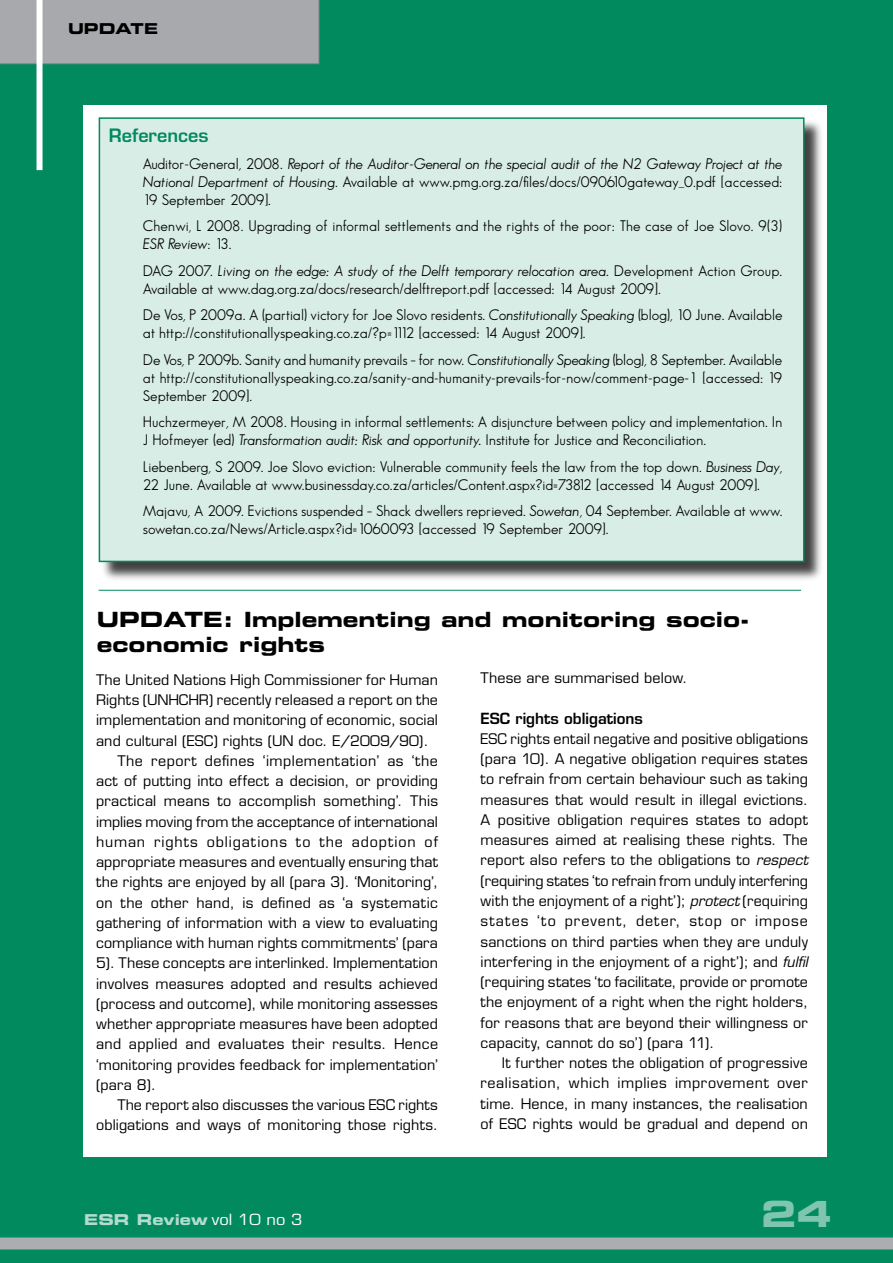
<style>
.page{position:relative;width:893px;height:1263px;background:#008a5e}
.page>*{position:absolute;margin:0;border:0;box-sizing:border-box;transform-origin:0 0}
.t1{font:36px "Eurostile Bold Extended Two";color:#80c5ae}
.t2{font:21px/25.2px "Eurostile Bold Extended Two";color:#000}
.t3{font:600 18px "Eurostile";color:#008a5e}
.t4{font:15px/18px "Sans Serif Book FLF";color:#000}
.t5{font:600 15px "Eurostile";color:#000}
.t6{font:15px "Eurostile Bold Extended Two";color:#b3dccf}
.t7{font:15px "Eurostile Bold Extended Two";color:#000}
.t8{font:14.25px/20.2px "Eurostile";letter-spacing:.01em;color:#000;text-align:justify}
.t9{font:14.25px "Eurostile";letter-spacing:.035em;color:#000}
.t10{font:14.25px "Eurostile";letter-spacing:.06em;color:#000}
.s1{font-style:italic}
.s2{font-family:"Eurostile";color:#fff}
</style>
<div class="page">
<div style="left:0;top:0;width:319px;height:64px;background:#a7a9ac"></div>
<div style="left:37px;top:0;width:6px;height:170px;background:#fff"></div>
<div style="left:0;top:1237px;width:893px;height:12px;background:#abadb0"></div>
<div style="left:83px;top:105px;width:744px;height:1052px;background:#fff"></div>
<div style="left:100px;top:119px;width:724px;height:462px;background:#000;opacity:.75"></div>
<div style="left:99px;top:118px;width:705px;height:443px;background:#d9ede7"></div>
<div style="left:99px;top:117px;width:705px;height:445px;border:2px solid #008a5e"></div>
<hr style="left:99px;top:590px;width:702px;height:1px;background:#008a5e">
<p class="t7" style="left:68px;top:18px;width:92px">UPDATE</p>
<p class="t3" style="left:109px;top:124px;width:101px">References</p>
<p class="t4" style="left:143px;top:154px;width:641px;text-align:justify">Auditor-General, 2008. <span class="s1">Report of the Auditor-General on the special audit of the N2 Gateway Project at the National Department of Housing</span>. Available at www.pmg.org.za/files/docs/090610gateway_0.pdf [accessed:<br>19 September 2009].</p>
<p class="t4" style="left:143px;top:217px;width:641px">Chenwi, L 2008. Upgrading of informal settlements and the rights of the poor: The case of Joe Slovo. 9(3)<br><span class="s1">ESR Review</span>: 13.</p>
<p class="t4" style="left:143px;top:261px;width:641px">DAG 2007. <span class="s1">Living on the edge: A study of the Delft temporary relocation area</span>. Development Action Group.<br>Available at www.dag.org.za/docs/research/delftreport.pdf [accessed: 14 August 2009].</p>
<p class="t4" style="left:143px;top:306px;width:641px">De Vos, P 2009a. A (partial) victory for Joe Slovo residents. <span class="s1">Constitutionally Speaking</span> (blog), 10 June. Available at http://constitutionallyspeaking.co.za/?p=1112 [accessed: 14 August 2009].</p>
<p class="t4" style="left:143px;top:350px;width:641px;text-align:justify">De Vos, P 2009b. Sanity and humanity prevails – for now. <span class="s1">Constitutionally Speaking</span> (blog), 8 September. Available at http://constitutionallyspeaking.co.za/sanity-and-humanity-prevails-for-now/comment-page-1 [accessed: 19<br>September 2009].</p>
<p class="t4" style="left:143px;top:413px;width:641px">Huchzermeyer, M 2008. Housing in informal settlements: A disjuncture between policy and implementation. In<br>J Hofmeyer (ed) <span class="s1">Transformation audit: Risk and opportunity.</span> Institute for Justice and Reconciliation.</p>
<p class="t4" style="left:143px;top:457px;width:641px">Liebenberg, S 2009. Joe Slovo eviction: Vulnerable community feels the law from the top down. <span class="s1">Business Day</span>,<br>22 June. Available at www.businessday.co.za/articles/Content.aspx?id=73812 [accessed 14 August 2009].</p>
<p class="t4" style="left:143px;top:502px;width:641px">Majavu, A 2009. Evictions suspended – Shack dwellers reprieved. <span class="s1">Sowetan</span>, 04 September. Available at www. sowetan.co.za/News/Article.aspx?id=1060093 [accessed 19 September 2009].</p>
<h2 class="t2" style="left:97px;top:606px;width:654px">UPDATE: Implementing and monitoring socio&shy;economic rights</h2>
<p class="t8" style="left:96px;top:670px;width:343px">The United Nations High Commissioner for Human</p>
<p class="t8" style="left:96px;top:690px;width:343px">Rights (UNHCHR) recently released a report on the</p>
<p class="t8" style="left:96px;top:710px;width:343px">implementation and monitoring of economic, social</p>
<p class="t8" style="left:96px;top:730px;width:334px">and cultural (ESC) rights (UN doc. E/2009/90).</p>
<p class="t9" style="left:117px;top:752px;width:322px">The report defines ‘implementation’ as ‘the</p>
<p class="t8" style="left:96px;top:771px;width:343px">act of putting into effect a decision, or providing</p>
<p class="t8" style="left:96px;top:791px;width:343px">practical means to accomplish something’. This</p>
<p class="t8" style="left:96px;top:811px;width:343px">implies moving from the acceptance of international</p>
<p class="t10" style="left:96px;top:833px;width:343px">human rights obligations to the adoption of</p>
<p class="t8" style="left:96px;top:852px;width:343px">appropriate measures and eventually ensuring that</p>
<p class="t8" style="left:96px;top:872px;width:343px">the rights are enjoyed by all (para 3). ‘Monitoring’,</p>
<p class="t8" style="left:96px;top:892px;width:343px">on the other hand, is defined as ‘a systematic</p>
<p class="t8" style="left:96px;top:913px;width:343px">gathering of information with a view to evaluating</p>
<p class="t8" style="left:96px;top:933px;width:343px">compliance with human rights commitments’ (para</p>
<p class="t8" style="left:96px;top:953px;width:343px">5). These concepts are interlinked. Implementation</p>
<p class="t8" style="left:96px;top:973px;width:343px">involves measures adopted and results achieved</p>
<p class="t8" style="left:96px;top:994px;width:343px">(process and outcome), while monitoring assesses</p>
<p class="t8" style="left:96px;top:1014px;width:343px">whether appropriate measures have been adopted</p>
<p class="t8" style="left:96px;top:1034px;width:343px">and applied and evaluates their results. Hence</p>
<p class="t8" style="left:96px;top:1054px;width:343px">‘monitoring provides feedback for implementation’</p>
<p class="t8" style="left:96px;top:1075px;width:62px">(para 8).</p>
<p class="t8" style="left:117px;top:1095px;width:322px">The report also discusses the various ESC rights</p>
<p class="t8" style="left:96px;top:1115px;width:343px">obligations and ways of monitoring those rights.</p>
<p class="t8" style="left:480px;top:668px;width:208px">These are summarised below.</p>
<p class="t5" style="left:480px;top:709px;width:164px">ESC rights obligations</p>
<p class="t8" style="left:480px;top:729px;width:329px">ESC rights entail negative and positive obligations (para 10). A negative obligation requires states to refrain from certain behaviour such as taking measures that would result in illegal evictions.<br>A positive obligation requires states to adopt measures aimed at realising these rights. The report also refers to the obligations to <span class="s1">respect </span>(requiring states ‘to refrain from unduly interfering with the enjoyment of a right’); <span class="s1">protect</span> (requiring states ‘to prevent, deter, stop or impose sanctions on third parties when they are unduly interfering in the enjoyment of a right’); and <span class="s1">fulfil </span>(requiring states ‘to facilitate, provide or promote the enjoyment of a right when the right holders, for reasons that are beyond their willingness or capacity, cannot do so’) (para 11).</p>
<p class="t8" style="left:480px;top:1053px;width:329px;text-indent:21px">It further notes the obligation of progressive realisation, which implies improvement over time. Hence, in many instances, the realisation of ESC rights would be gradual and depend on</p>
<p class="t6" style="left:84px;top:1209px;width:220px">ESR Review <span class="s2">vol 10 no 3</span></p>
<h1 class="t1" style="left:761px;top:1188px;width:35px">24</h1>
</div>
